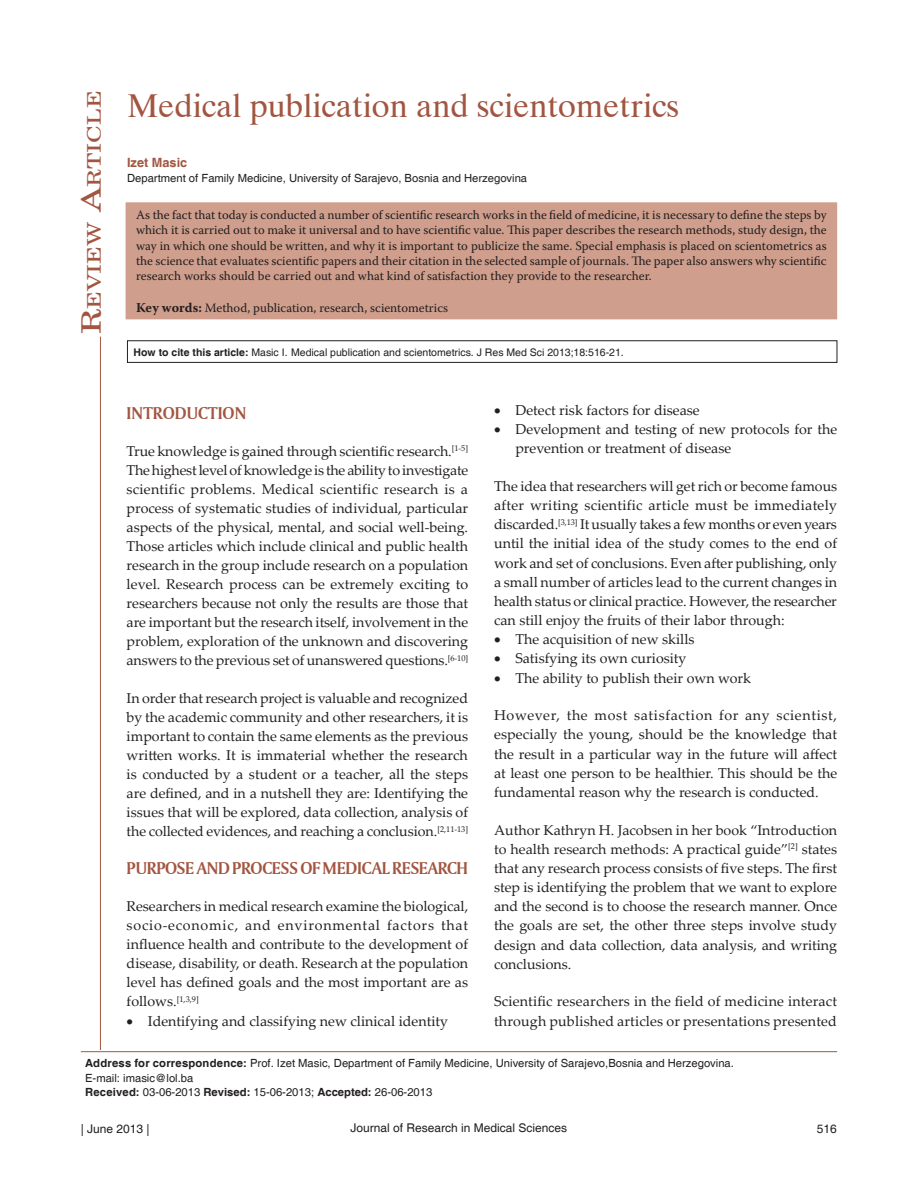
<style>
.page{position:relative;width:918px;height:1188px;background:#fff}
.page>*{position:absolute;margin:0;border:0;box-sizing:border-box;transform-origin:0 0}
.AT{font:33px "Dutch 801 BT";color:#a25641}
.AH{font:18.9px "New Century Schlbk";color:#a25641;scale:1.3 1}
.t1{font:18px "Amerigo BT Bold A";letter-spacing:-.02em;color:#a25641}
.t2{font:18px "Amerigo BT Bold A";color:#a25641}
.TX{font:14.25px/19px "Palatino Linotype";color:#231f20;text-align:justify}
.L{font:14.25px "Palatino Linotype";color:#231f20}
.LL{font:14.25px/19.2px "Palatino Linotype";color:#231f20}
.ABS{font:12.75px/15.3px "Warnock Pro";color:#231f20;text-align:justify}
.KWD{font:12.75px "Warnock Pro";color:#231f20}
.AU{font:700 12.75px "Helvetica";color:#a25641}
.t3{font:12px "Helvetica";color:#231f20}
.ADD{font:11.25px/14.5px "Helvetica";color:#231f20}
.AFF{font:11.25px "Helvetica";color:#231f20}
.HIS{font:11.25px "Helvetica";color:#231f20}
.SRC{font:10.5px "Helvetica";color:#231f20}
.s1{font-size:27px}
.s2{font-weight:700;font-size:13.5px}
.s3{font-weight:700}
</style>
<div class="page">
<div style="left:126px;top:203px;width:710px;height:116px;background:#cf9e8c"></div>
<div style="left:126px;top:202px;width:711px;height:117px;border:2px solid #cf9e8c"></div>
<hr style="left:81px;top:1051px;width:756px;height:1px;background:#a25641">
<hr style="left:100px;top:337px;width:1px;height:713px;background:#a25641">
<div style="left:127px;top:341px;width:710px;height:22px;border:1px solid #231f20"></div>
<p class="AH" style="left:83px;top:334px;width:187px;rotate:-90deg"><span class="s1">R</span>eview <span class="s1">A</span>rticle</p>
<p class="AT" style="left:127px;top:85px;width:554px">Medical publication and scientometrics</p>
<p class="AU" style="left:127px;top:155px;width:62px">Izet Masic</p>
<p class="AFF" style="left:127px;top:171px;width:402px">Department of Family Medicine, University of Sarajevo, Bosnia and Herzegovina</p>
<p class="ABS" style="left:136px;top:207px;width:692px">As the fact that today is conducted a number of scientific research works in the field of medicine, it is necessary to define the steps by which it is carried out to make it universal and to have scientific value. This paper describes the research methods, study design, the way in which one should be written, and why it is important to publicize the same. Special emphasis is placed on scientometrics as the science that evaluates scientific papers and their citation in the selected sample of journals. The paper also answers why scientific research works should be carried out and what kind of satisfaction they provide to the researcher.</p>
<p class="KWD" style="left:136px;top:300px;width:314px"><span class="s2">Key words:</span> Method, publication, research, scientometrics</p>
<p class="SRC" style="left:134px;top:346px;width:492px"><span class="s3">How to cite this article:</span> Masic I. Medical publication and scientometrics. J Res Med Sci 2013;18:516-21.</p>
<h1 class="t2" style="left:127px;top:402px;width:121px">INTRODUCTION</h1>
<p class="TX" style="left:127px;top:441px;width:343px">True knowledge is gained through scientific research.<sup>[1‑5] </sup>The highest level of knowledge is the ability to investigate scientific problems. Medical scientific research is a process of systematic studies of individual, particular aspects of the physical, mental, and social well‑being.<br>Those articles which include clinical and public health research in the group include research on a population level. Research process can be extremely exciting to researchers because not only the results are those that are important but the research itself, involvement in the problem, exploration of the unknown and discovering answers to the previous set of unanswered questions.<sup>[6‑10]</sup></p>
<p class="TX" style="left:127px;top:688px;width:343px">In order that research project is valuable and recognized by the academic community and other researchers, it is important to contain the same elements as the previous written works. It is immaterial whether the research is conducted by a student or a teacher, all the steps are defined, and in a nutshell they are: Identifying the issues that will be explored, data collection, analysis of the collected evidences, and reaching a conclusion.<sup>[2,11‑13]</sup></p>
<h1 class="t1" style="left:127px;top:857px;width:343px">PURPOSE AND PROCESS OF MEDICAL RESEARCH</h1>
<p class="TX" style="left:127px;top:896px;width:343px">Researchers in medical research examine the biological, socio‑economic, and environmental factors that influence health and contribute to the development of disease, disability, or death. Research at the population level has defined goals and the most important are as follows.<sup>[1,3,9]</sup></p>
<p class="L" style="left:127px;top:1011px;width:323px">• Identifying and classifying new clinical identity</p>
<p class="L" style="left:494px;top:400px;width:207px">• Detect risk factors for disease</p>
<p class="LL" style="left:515px;top:419px;width:323px;text-indent:-21px">• Development and testing of new protocols for the prevention or treatment of disease</p>
<p class="TX" style="left:494px;top:476px;width:345px">The idea that researchers will get rich or become famous after writing scientific article must be immediately discarded.<sup>[3,13]</sup> It usually takes a few months or even years until the initial idea of the study comes to the end of work and set of conclusions. Even after publishing, only a small number of articles lead to the current changes in health status or clinical practice. However, the researcher can still enjoy the fruits of their labor through:</p>
<p class="L" style="left:494px;top:629px;width:202px">• The acquisition of new skills</p>
<p class="L" style="left:494px;top:648px;width:194px">• Satisfying its own curiosity</p>
<p class="LL" style="left:494px;top:668px;width:259px">• The ability to publish their own work</p>
<p class="TX" style="left:494px;top:705px;width:345px">However, the most satisfaction for any scientist, especially the young, should be the knowledge that the result in a particular way in the future will affect at least one person to be healthier. This should be the fundamental reason why the research is conducted.</p>
<p class="TX" style="left:494px;top:820px;width:345px">Author Kathryn H. Jacobsen in her book “Introduction to health research methods: A practical guide”<sup>[2]</sup> states that any research process consists of five steps. The first step is identifying the problem that we want to explore and the second is to choose the research manner. Once the goals are set, the other three steps involve study design and data collection, data analysis, and writing conclusions.</p>
<p class="TX" style="left:494px;top:991px;width:345px">Scientific researchers in the field of medicine interact through published articles or presentations presented</p>
<p class="ADD" style="left:85px;top:1056px;width:650px"><span class="s3">Address for correspondence:</span> Prof. Izet Masic, Department of Family Medicine, University of Sarajevo,Bosnia and Herzegovina.<br>E‑mail: imasic@lol.ba</p>
<p class="HIS" style="left:85px;top:1086px;width:349px"><span class="s3">Received:</span> 03‑06‑2013 <span class="s3">Revised:</span> 15-06-2013; <span class="s3">Accepted:</span> 26‑06‑2013</p>
<p class="t3" style="left:81px;top:1122px;width:70px">| June 2013 |</p>
<p class="t3" style="left:351px;top:1121px;width:218px">Journal of Research in Medical Sciences</p>
<p class="t3" style="left:817px;top:1122px;width:22px">516</p>
</div>
